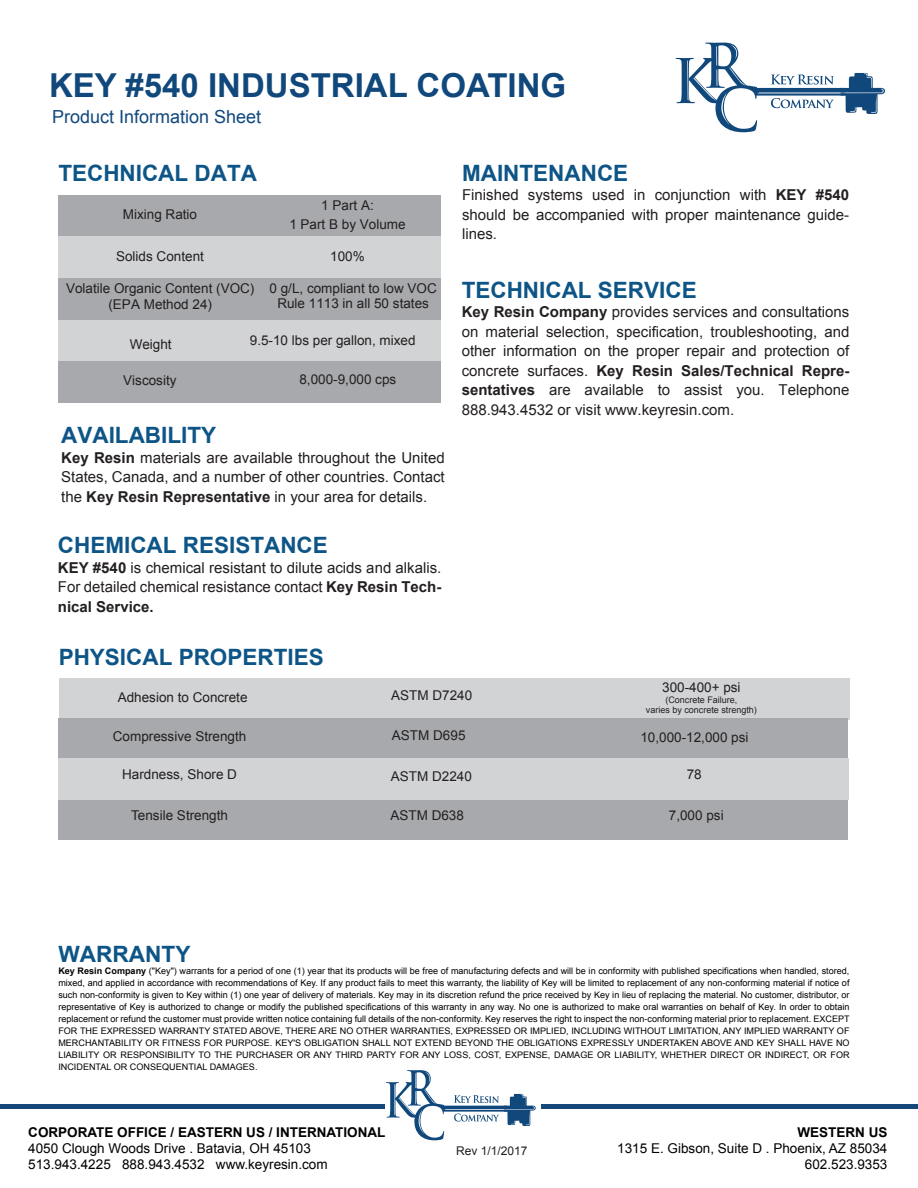
<style>
.page{position:relative;width:918px;height:1188px;background:#fff}
.page>*{position:absolute;margin:0;border:0;box-sizing:border-box;transform-origin:0 0}
.t1{font:700 33px "Arial";color:#11487c}
.t2{font:700 22.5px "Arial";color:#0e5587}
.t3{font:18px "Arial";color:#11487c}
.t4{font:15px/19.5px "Arial";color:#231f20;text-align:justify}
.t5{font:13.5px/19.5px "Arial";color:#231f20;text-align:center}
.t6{font:13.5px/16.2px "Arial";color:#010101;text-align:right}
.t7{font:700 13.5px "Arial";color:#010101}
.t8{font:12px "Arial";color:#231f20}
.t9{font:9px/12px "Arial";color:#010101;text-align:justify}
.t10{font:9px/10.8px "Arial";color:#231f20;text-align:center}
.s1{font-weight:700}
</style>
<div class="page">
<div style="left:58px;top:798px;width:790px;height:42px;background:#a7a9ac"></div>
<svg style="left:676px;top:43px;width:209px;height:89px"></svg>
<div style="left:58px;top:195px;width:383px;height:42px;background:#a7a9ac"></div>
<div style="left:58px;top:320px;width:383px;height:42px;background:#d1d3d4"></div>
<div style="left:58px;top:278px;width:383px;height:42px;background:#a7a9ac"></div>
<div style="left:58px;top:237px;width:383px;height:41px;background:#d1d3d4"></div>
<div style="left:59px;top:678px;width:790px;height:42px;background:#d1d3d4"></div>
<svg style="left:386px;top:1070px;width:150px;height:70px"></svg>
<hr style="left:0;top:1105px;width:385px;height:4px;background:#16477b">
<hr style="left:541px;top:1105px;width:377px;height:4px;background:#16477b">
<div style="left:59px;top:718px;width:789px;height:42px;background:#a7a9ac"></div>
<div style="left:59px;top:758px;width:790px;height:42px;background:#d1d3d4"></div>
<div style="left:59px;top:361px;width:382px;height:42px;background:#a7a9ac"></div>
<h1 class="t1" style="left:49px;top:64px;width:519px">KEY #540 INDUSTRIAL COATING</h1>
<h3 class="t3" style="left:52px;top:105px;width:211px">Product Information Sheet</h3>
<h2 class="t2" style="left:58px;top:158px;width:200px">TECHNICAL DATA</h2>
<h3 class="t5" style="left:123px;top:204px;width:76px">Mixing Ratio</h3>
<h3 class="t5" style="left:289px;top:196px;width:118px">1 Part A:<br>1 Part B by Volume</h3>
<h3 class="t5" style="left:116px;top:246px;width:89px">Solids Content</h3>
<h3 class="t5" style="left:330px;top:246px;width:36px">100%</h3>
<h3 class="t5" style="left:66px;top:280px;width:190px;line-height:16.2px">Volatile Organic Content (VOC) (EPA Method 24)</h3>
<h3 class="t5" style="left:269px;top:281px;width:169px;line-height:15px">0 g/L, compliant to low VOC<br>Rule 1113 in all 50 states</h3>
<h3 class="t5" style="left:130px;top:335px;width:44px">Weight</h3>
<h3 class="t5" style="left:250px;top:331px;width:167px">9.5-10 lbs per gallon, mixed</h3>
<h3 class="t5" style="left:123px;top:371px;width:55px">Viscosity</h3>
<h3 class="t5" style="left:299px;top:370px;width:98px">8,000-9,000 cps</h3>
<h2 class="t2" style="left:61px;top:421px;width:157px">AVAILABILITY</h2>
<h3 class="t4" style="left:61px;top:448px;width:385px"><span class="s1">Key Resin</span> materials are available throughout the United States, Canada, and a number of other countries. Contact the <span class="s1">Key Resin Representative</span> in your area for details.</h3>
<h2 class="t2" style="left:58px;top:530px;width:271px">CHEMICAL RESISTANCE</h2>
<h3 class="t4" style="left:58px;top:558px;width:385px"><span class="s1">KEY #540</span> is chemical resistant to dilute acids and alkalis.<br>For detailed chemical resistance contact <span class="s1">Key Resin Tech&shy;nical Service.</span></h3>
<h2 class="t2" style="left:462px;top:158px;width:168px">MAINTENANCE</h2>
<h3 class="t4" style="left:462px;top:186px;width:389px">Finished systems used in conjunction with <span class="s1">KEY #540 </span>should be accompanied with proper maintenance guide&shy;lines.</h3>
<h2 class="t2" style="left:462px;top:275px;width:237px">TECHNICAL SERVICE</h2>
<p class="t4" style="left:462px;top:303px;width:389px"><span class="s1">Key Resin Company</span> provides services and consultations on material selection, specification, troubleshooting, and other information on the proper repair and protection of concrete surfaces. <span class="s1">Key Resin Sales/Technical Repre&shy;sentatives</span> are available to assist you. Telephone 888.943.4532 or visit www.keyresin.com.</p>
<h2 class="t2" style="left:59px;top:642px;width:267px">PHYSICAL PROPERTIES</h2>
<h3 class="t5" style="left:118px;top:688px;width:131px">Adhesion to Concrete</h3>
<h3 class="t5" style="left:662px;top:678px;width:80px">300-400+ psi</h3>
<p class="t10" style="left:646px;top:694px;width:113px">(Concrete Failure,<br>varies by concrete strength)</p>
<h3 class="t5" style="left:391px;top:686px;width:83px">ASTM D7240</h3>
<h3 class="t5" style="left:392px;top:726px;width:75px">ASTM D695</h3>
<h3 class="t5" style="left:113px;top:727px;width:135px">Compressive Strength</h3>
<h3 class="t5" style="left:640px;top:728px;width:110px">10,000-12,000 psi</h3>
<h3 class="t5" style="left:122px;top:765px;width:116px">Hardness, Shore D</h3>
<h3 class="t5" style="left:687px;top:765px;width:17px">78</h3>
<h3 class="t5" style="left:390px;top:806px;width:75px">ASTM D638</h3>
<h3 class="t5" style="left:391px;top:766px;width:83px">ASTM D2240</h3>
<h3 class="t5" style="left:131px;top:806px;width:98px">Tensile Strength</h3>
<h3 class="t5" style="left:669px;top:806px;width:56px">7,000 psi</h3>
<h2 class="t2" style="left:58px;top:939px;width:134px">WARRANTY</h2>
<p class="t9" style="left:58px;top:965px;width:793px"><span class="s1">Key Resin Company</span> ("Key") warrants for a period of one (1) year that its products will be free of manufacturing defects and will be in conformity with published specifications when handled, stored, mixed, and applied in accordance with recommendations of Key. If any product fails to meet this warranty, the liability of Key will be limited to replacement of any non-conforming material if notice of such non-conformity is given to Key within (1) one year of delivery of materials. Key may in its discretion refund the price received by Key in lieu of replacing the material. No customer, distributor, or representative of Key is authorized to change or modify the published specifications of this warranty in any way. No one is authorized to make oral warranties on behalf of Key. In order to obtain replacement or refund the customer must provide written notice containing full details of the non-conformity. Key reserves the right to inspect the non-conforming material prior to replacement. EXCEPT FOR THE EXPRESSED WARRANTY STATED ABOVE, THERE ARE NO OTHER WARRANTIES, EXPRESSED OR IMPLIED, INCLUDING WITHOUT LIMITATION, ANY IMPLIED WARRANTY OF MERCHANTABILITY OR FITNESS FOR PURPOSE. KEY'S OBLIGATION SHALL NOT EXTEND BEYOND THE OBLIGATIONS EXPRESSLY UNDERTAKEN ABOVE AND KEY SHALL HAVE NO LIABILITY OR RESPONSIBILITY TO THE PURCHASER OR ANY THIRD PARTY FOR ANY LOSS, COST, EXPENSE, DAMAGE OR LIABILITY, WHETHER DIRECT OR INDIRECT, OR FOR INCIDENTAL OR CONSEQUENTIAL DAMAGES.</p>
<h3 class="t7" style="left:28px;top:1123px;width:359px">CORPORATE OFFICE / EASTERN US / INTERNATIONAL</h3>
<h3 class="t6" style="left:28px;top:1140px;width:301px;text-align:left">4050 Clough Woods Drive . Batavia, OH 45103<br>513.943.4225 888.943.4532 www.keyresin.com</h3>
<h3 class="t8" style="left:456px;top:1143px;width:73px">Rev 1/1/2017</h3>
<h3 class="t7" style="left:797px;top:1123px;width:92px">WESTERN US</h3>
<h3 class="t6" style="left:617px;top:1140px;width:272px">1315 E. Gibson, Suite D . Phoenix, AZ 85034<br>602.523.9353</h3>
</div>
